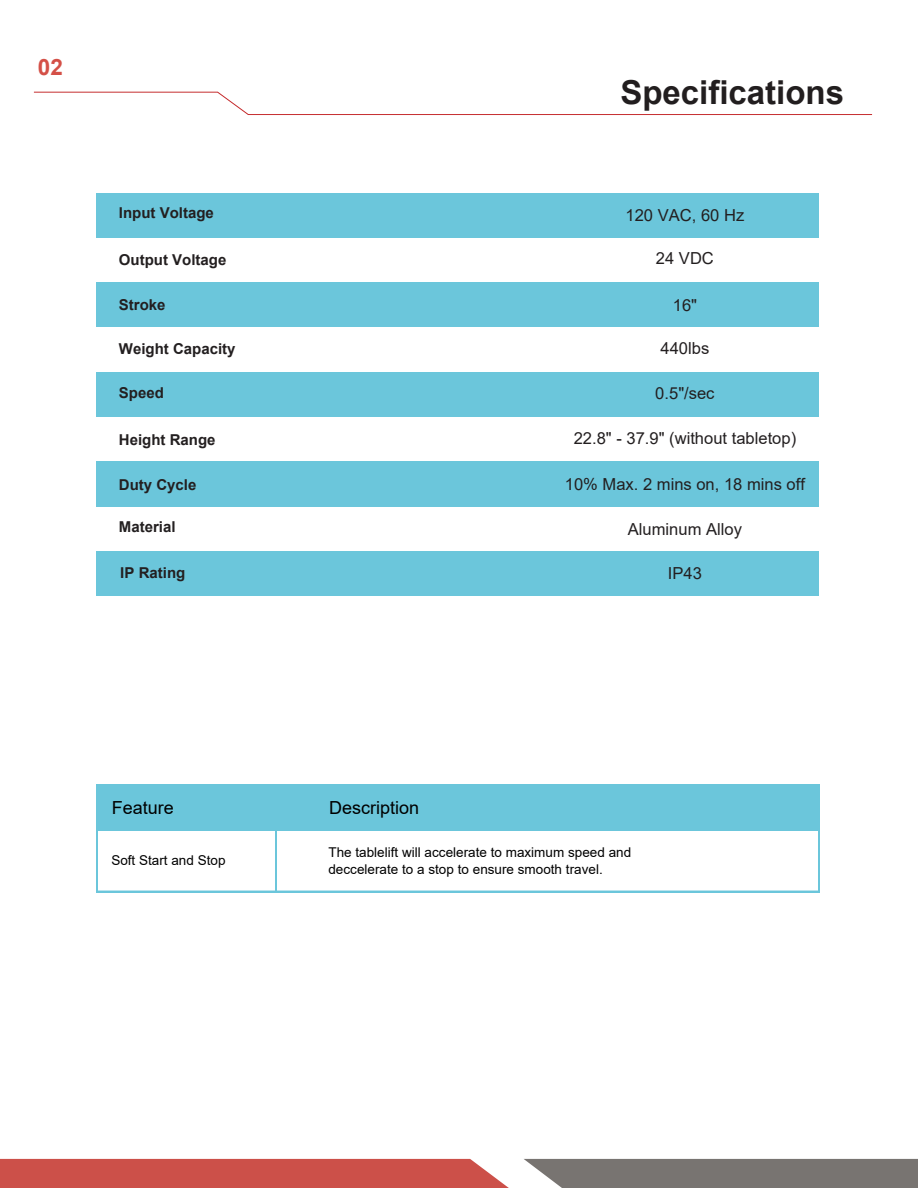
<style>
.page{position:relative;width:918px;height:1188px;background:#fff}
.page>*{position:absolute;margin:0;border:0;box-sizing:border-box;transform-origin:0 0}
.t1{font:700 33px "Arial";color:#221e1f}
.t2{font:700 22.5px "Arial";color:#d45047}
.t3{font:18px "Arial";color:#000}
.t4{font:16.5px "Arial";color:#231f20}
.t5{font:700 15px "Arial";color:#231f20}
.t6{font:13.5px/16.8px "Arial";color:#000}
</style>
<div class="page">
<div style="left:97px;top:193px;width:722px;height:45px;background:#6bc6db"></div>
<div style="left:97px;top:282px;width:722px;height:45px;background:#6bc6db"></div>
<div style="left:97px;top:372px;width:722px;height:45px;background:#6bc6db"></div>
<div style="left:97px;top:462px;width:722px;height:45px;background:#6bc6db"></div>
<div style="left:97px;top:551px;width:722px;height:45px;background:#6bc6db"></div>
<div style="left:98px;top:786px;width:721px;height:44px;background:#6bc6db"></div>
<hr style="left:98px;top:784px;width:721px;height:2px;background:#6bc6db">
<hr style="left:98px;top:891px;width:721px;height:1px;background:#6bc6db">
<hr style="left:97px;top:784px;width:1px;height:108px;background:#6bc6db">
<hr style="left:818px;top:785px;width:1px;height:107px;background:#6bc6db">
<hr style="left:275px;top:784px;width:2px;height:108px;background:#6bc6db">
<svg style="left:33px;top:91px;width:840px;height:24px"></svg>
<svg style="left:0;top:1159px;width:918px;height:29px;background:#ac6863"></svg>
<h2 class="t2" style="left:38px;top:52px;width:27px">02</h2>
<h1 class="t1" style="left:620px;top:69px;width:225px">Specifications</h1>
<p class="t5" style="left:119px;top:202px;width:97px">Input Voltage</p>
<p class="t4" style="left:626px;top:204px;width:120px">120 VAC, 60 Hz</p>
<p class="t5" style="left:119px;top:249px;width:109px">Output Voltage</p>
<p class="t4" style="left:656px;top:247px;width:59px">24 VDC</p>
<p class="t5" style="left:119px;top:294px;width:48px">Stroke</p>
<p class="t4" style="left:673px;top:294px;width:26px">16"</p>
<p class="t5" style="left:119px;top:338px;width:118px">Weight Capacity</p>
<p class="t4" style="left:661px;top:337px;width:50px">440lbs</p>
<p class="t5" style="left:119px;top:382px;width:47px">Speed</p>
<p class="t4" style="left:655px;top:382px;width:61px">0.5"/sec</p>
<p class="t5" style="left:119px;top:429px;width:98px">Height Range</p>
<p class="t4" style="left:574px;top:427px;width:224px">22.8" - 37.9" (without tabletop)</p>
<p class="t5" style="left:119px;top:474px;width:79px">Duty Cycle</p>
<p class="t4" style="left:565px;top:472px;width:242px">10% Max. 2 mins on, 18 mins off</p>
<p class="t5" style="left:119px;top:516px;width:58px">Material</p>
<p class="t4" style="left:628px;top:517px;width:116px">Aluminum Alloy</p>
<p class="t5" style="left:120px;top:563px;width:67px">IP Rating</p>
<p class="t4" style="left:668px;top:562px;width:36px">IP43</p>
<p class="t3" style="left:112px;top:795px;width:64px">Feature</p>
<p class="t3" style="left:329px;top:795px;width:92px">Description</p>
<p class="t6" style="left:111px;top:852px;width:116px">Soft Start and Stop</p>
<p class="t6" style="left:328px;top:844px;width:304px">The tablelift will accelerate to maximum speed and deccelerate to a stop to ensure smooth travel.</p>
</div>
